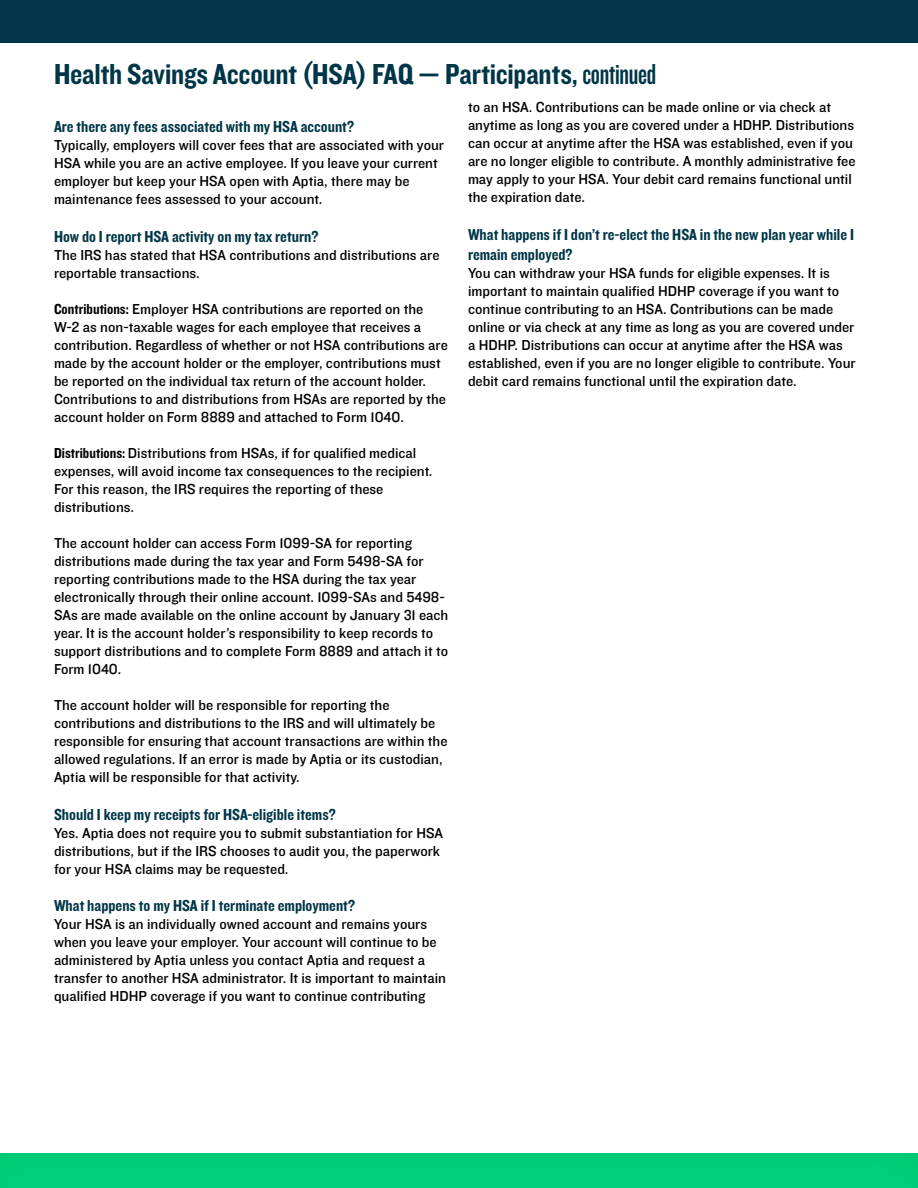
<style>
.page{position:relative;width:918px;height:1188px;background:#fff}
.page>*{position:absolute;margin:0;border:0;box-sizing:border-box;transform-origin:0 0}
.t1{font:30px "Knockout 50 Welterweight";letter-spacing:-.005em;color:#003647}
.t2{font:16.5px/19.8px "Knockout 50 Welterweight";color:#003647}
.t3{font:15px/18px "Knockout 31 Junior Middlewt";color:#000}
.s1{font-family:"Knockout 48 Featherweight"}
.s2{font-family:"Knockout 50 Welterweight"}
</style>
<div class="page">
<div style="left:0;top:1139px;width:918px;height:49px;background:#00d17d;opacity:.3"></div>
<div style="left:0;top:0;width:918px;height:43px;background:#003647"></div>
<h1 class="t1" style="left:54px;top:54px;width:604px">Health Savings Account (HSA) FAQ — Participants, <span class="s1">continued</span></h1>
<p class="t2" style="left:54px;top:116px;width:302px">Are there any fees associated with my HSA account?</p>
<p class="t3" style="left:54px;top:135px;width:392px">Typically, employers will cover fees that are associated with your HSA while you are an active employee. If you leave your current employer but keep your HSA open with Aptia, there may be maintenance fees assessed to your account.</p>
<p class="t2" style="left:54px;top:226px;width:266px">How do I report HSA activity on my tax return?</p>
<p class="t3" style="left:54px;top:245px;width:387px">The IRS has stated that HSA contributions and distributions are reportable transactions.</p>
<p class="t3" style="left:54px;top:299px;width:395px"><span class="s2">Contributions:</span> Employer HSA contributions are reported on the W-2 as non-taxable wages for each employee that receives a contribution. Regardless of whether or not HSA contributions are made by the account holder or the employer, contributions must be reported on the individual tax return of the account holder.<br>Contributions to and distributions from HSAs are reported by the account holder on Form 8889 and attached to Form 1040.</p>
<p class="t3" style="left:54px;top:443px;width:380px"><span class="s2">Distributions:</span> Distributions from HSAs, if for qualified medical expenses, will avoid income tax consequences to the recipient.<br>For this reason, the IRS requires the reporting of these distributions.</p>
<p class="t3" style="left:54px;top:533px;width:396px">The account holder can access Form 1099-SA for reporting distributions made during the tax year and Form 5498-SA for reporting contributions made to the HSA during the tax year electronically through their online account. 1099-SAs and 5498- SAs are made available on the online account by January 31 each year. It is the account holder’s responsibility to keep records to support distributions and to complete Form 8889 and attach it to Form 1040.</p>
<p class="t3" style="left:54px;top:695px;width:395px">The account holder will be responsible for reporting the contributions and distributions to the IRS and will ultimately be responsible for ensuring that account transactions are within the allowed regulations. If an error is made by Aptia or its custodian, Aptia will be responsible for that activity.</p>
<p class="t2" style="left:54px;top:804px;width:283px">Should I keep my receipts for HSA-eligible items?</p>
<p class="t3" style="left:54px;top:823px;width:391px">Yes. Aptia does not require you to submit substantiation for HSA distributions, but if the IRS chooses to audit you, the paperwork for your HSA claims may be requested.</p>
<p class="t2" style="left:54px;top:895px;width:303px">What happens to my HSA if I terminate employment?</p>
<p class="t3" style="left:54px;top:915px;width:393px">Your HSA is an individually owned account and remains yours when you leave your employer. Your account will continue to be administered by Aptia unless you contact Aptia and request a transfer to another HSA administrator. It is important to maintain qualified HDHP coverage if you want to continue contributing</p>
<p class="t3" style="left:468px;top:97px;width:389px">to an HSA. Contributions can be made online or via check at anytime as long as you are covered under a HDHP. Distributions can occur at anytime after the HSA was established, even if you are no longer eligible to contribute. A monthly administrative fee may apply to your HSA. Your debit card remains functional until the expiration date.</p>
<p class="t2" style="left:468px;top:224px;width:387px">What happens if I don’t re-elect the HSA in the new plan year while I remain employed?</p>
<p class="t3" style="left:468px;top:263px;width:389px">You can withdraw your HSA funds for eligible expenses. It is important to maintain qualified HDHP coverage if you want to continue contributing to an HSA. Contributions can be made online or via check at any time as long as you are covered under a HDHP. Distributions can occur at anytime after the HSA was established, even if you are no longer eligible to contribute. Your debit card remains functional until the expiration date.</p>
</div>
